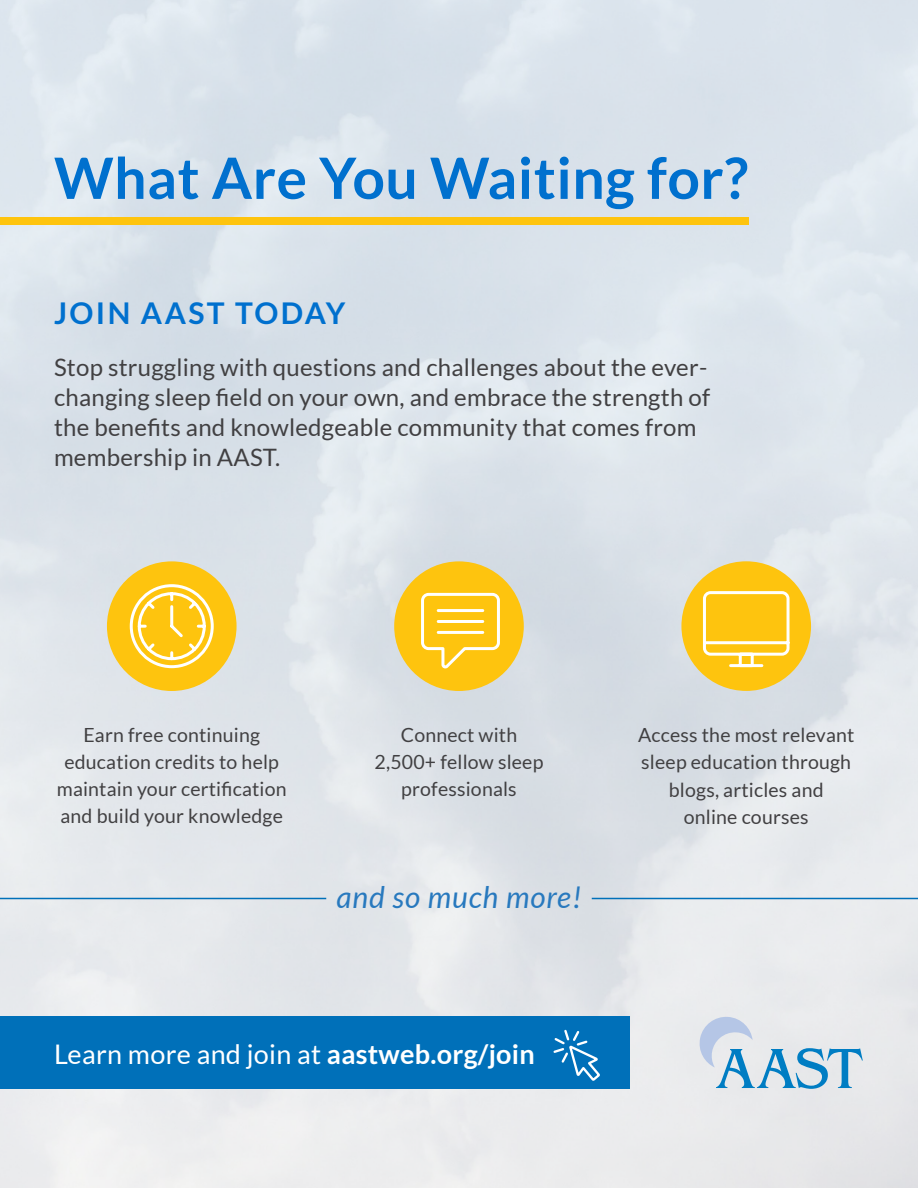
<style>
.page{position:relative;width:918px;height:1188px;background:#fff}
.page>*{position:absolute;margin:0;border:0;box-sizing:border-box;transform-origin:0 0}
.t1{font:700 57px "Lato";letter-spacing:.01em;color:#0070ce}
.t2{font:italic 30px "Lato";letter-spacing:.03em;color:#2879be}
.t3{font:700 30px "Lato";letter-spacing:.08em;color:#0070ce}
.t4{font:27px "Lato";letter-spacing:.01em;color:#fff}
.t5{font:24px/30px "Lato";letter-spacing:.01em;color:#414042}
.t6{font:19.5px/27px "Lato";letter-spacing:.01em;color:#414042;text-align:center}
.s1{font-weight:700}
</style>
<div class="page">
<img style="left:0;top:0;width:918px;height:1188px">
<div style="left:0;top:218px;width:748px;height:7px;background:#fec40e"></div>
<div style="left:0;top:1017px;width:630px;height:72px;background:#0070b9"></div>
<svg style="left:553px;top:1029px;width:47px;height:52px"></svg>
<hr style="left:0;top:898px;width:326px;height:1px;background:#0070b9">
<hr style="left:592px;top:898px;width:326px;height:1px;background:#0070b9">
<div style="left:394px;top:561px;width:130px;height:130px;background:#fec40e;border-radius:50%"></div>
<svg style="left:421px;top:592px;width:79px;height:76px"></svg>
<div style="left:107px;top:561px;width:130px;height:130px;background:#fec40e;border-radius:50%"></div>
<div style="left:130px;top:584px;width:84px;height:84px;border:3px solid #fff;border-radius:50%"></div>
<svg style="left:136px;top:591px;width:71px;height:71px"></svg>
<div style="left:681px;top:561px;width:130px;height:130px;background:#fec40e;border-radius:50%"></div>
<svg style="left:703px;top:591px;width:87px;height:77px"></svg>
<svg style="left:700px;top:1017px;width:163px;height:72px;background:#bfd5e4"></svg>
<h1 class="t1" style="left:54px;top:145px;width:696px">What Are You Waiting for?</h1>
<h2 class="t3" style="left:54px;top:296px;width:293px">JOIN AAST TODAY</h2>
<p class="t5" style="left:54px;top:352px;width:658px">Stop struggling with questions and challenges about the ever&shy;changing sleep field on your own, and embrace the strength of the benefits and knowledgeable community that comes from membership in AAST.</p>
<p class="t6" style="left:57px;top:722px;width:231px">Earn free continuing education credits to help maintain your certification and build your knowledge</p>
<p class="t6" style="left:375px;top:722px;width:170px">Connect with<br>2,500+ fellow sleep professionals</p>
<p class="t6" style="left:638px;top:722px;width:218px">Access the most relevant sleep education through blogs, articles and<br>online courses</p>
<h2 class="t2" style="left:336px;top:880px;width:247px">and so much more!</h2>
<h3 class="t4" style="left:54px;top:1039px;width:482px">Learn more and join at <span class="s1">aastweb.org/join</span></h3>
</div>
